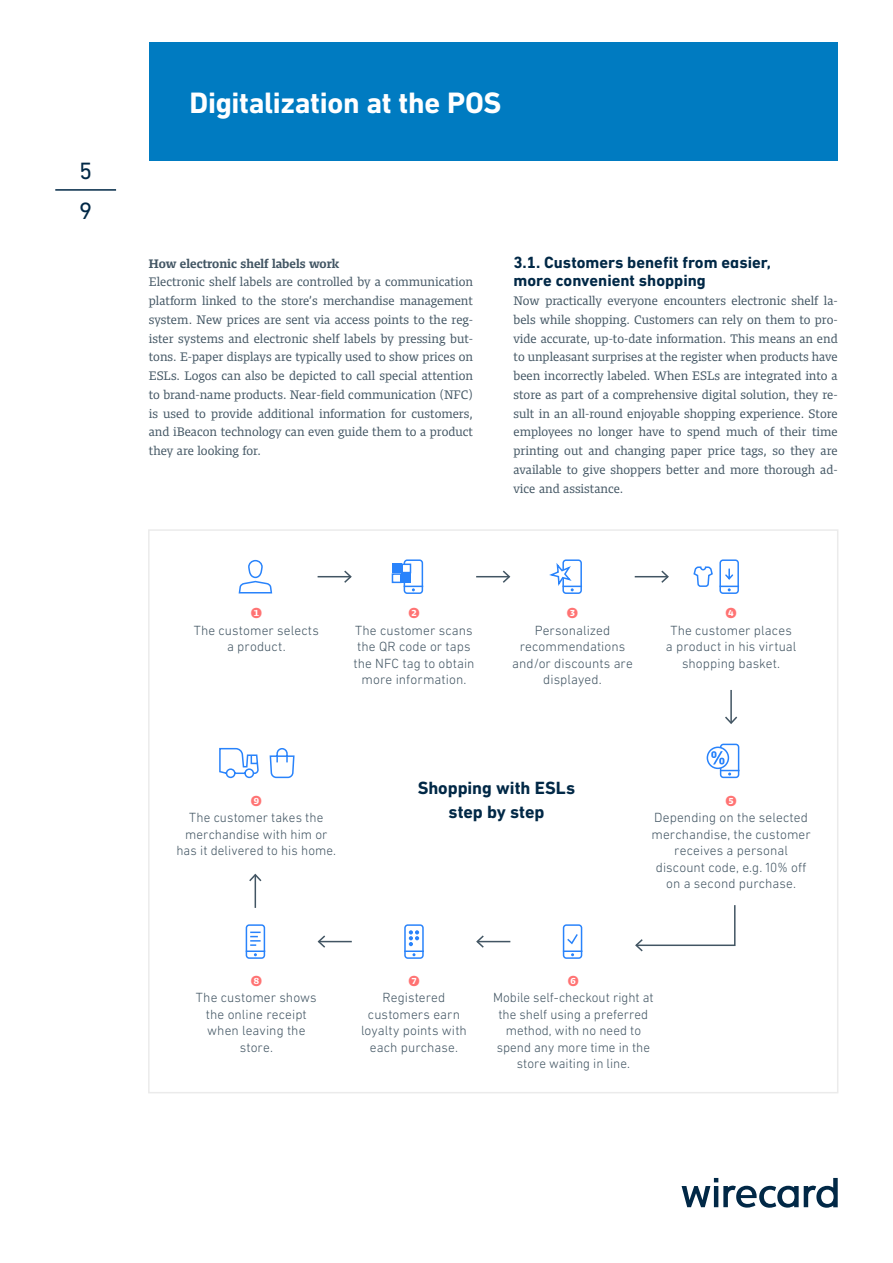
<style>
.page{position:relative;width:893px;height:1263px;background:#fff}
.page>*{position:absolute;margin:0;border:0;box-sizing:border-box;transform-origin:0 0}
.t1{font:700 30px "DIN Next LT Pro";letter-spacing:-.01em;color:#fff}
.t2{font:24px/40.5px "DIN Next LT Pro";color:#012846}
.t3{font:700 18px/24px "DIN Next LT Pro";letter-spacing:-.005em;color:#012846;text-align:center}
.t4{font:700 16.5px/18.8px "DIN Next LT Pro";color:#012846}
.t5{font:700 15px "Harrison Serif Pro";color:#ff7373}
.t6{font:300 13.5px/16.5px "DIN Next LT Pro";letter-spacing:.005em;color:#425563;text-align:center}
.t7{font:12.75px/18.8px "Harrison Serif Pro";color:#425563;text-align:justify}
.t8{font:700 12.75px "Harrison Serif Pro";color:#425563}
</style>
<div class="page">
<hr style="left:55px;top:189px;width:61px;height:2px;background:#012846">
<div style="left:149px;top:43px;width:689px;height:118px;background:#007bc1"></div>
<svg style="left:682px;top:1178px;width:156px;height:30px"></svg>
<svg style="left:238px;top:559px;width:35px;height:35px"></svg>
<hr style="left:730px;top:690px;width:2px;height:33px;background:#425563">
<svg style="left:725px;top:715px;width:13px;height:9px"></svg>
<svg style="left:635px;top:905px;width:101px;height:47px"></svg>
<hr style="left:318px;top:576px;width:33px;height:1px;background:#425563">
<svg style="left:343px;top:570px;width:9px;height:13px"></svg>
<hr style="left:255px;top:875px;width:1px;height:33px;background:#425563">
<svg style="left:249px;top:873px;width:13px;height:10px"></svg>
<hr style="left:476px;top:576px;width:33px;height:1px;background:#425563">
<svg style="left:501px;top:570px;width:10px;height:13px"></svg>
<hr style="left:477px;top:941px;width:33px;height:1px;background:#425563">
<svg style="left:476px;top:935px;width:9px;height:13px"></svg>
<hr style="left:635px;top:576px;width:33px;height:1px;background:#425563">
<svg style="left:660px;top:570px;width:9px;height:13px"></svg>
<hr style="left:319px;top:941px;width:33px;height:1px;background:#425563">
<svg style="left:317px;top:935px;width:10px;height:13px"></svg>
<div style="left:404px;top:559px;width:19px;height:35px;border:2px solid #2983fb;border-radius:3px"></div>
<svg style="left:404px;top:586px;width:19px;height:5px"></svg>
<div style="left:392px;top:564px;width:9px;height:9px;background:#2983fb"></div>
<div style="left:401px;top:573px;width:10px;height:10px;background:#2983fb"></div>
<div style="left:401px;top:563px;width:10px;height:10px;background:#fff;border:2px solid #2983fb"></div>
<div style="left:392px;top:573px;width:9px;height:10px;background:#fff;border:2px solid #2983fb"></div>
<div style="left:562px;top:559px;width:20px;height:35px;border:2px solid #2983fb;border-radius:3px"></div>
<svg style="left:549px;top:560px;width:33px;height:31px"></svg>
<div style="left:719px;top:559px;width:20px;height:35px;border:2px solid #2983fb;border-radius:3px"></div>
<svg style="left:693px;top:566px;width:46px;height:25px"></svg>
<div style="left:563px;top:924px;width:19px;height:35px;border:2px solid #2983fb;border-radius:3px"></div>
<svg style="left:563px;top:932px;width:19px;height:24px"></svg>
<div style="left:404px;top:924px;width:20px;height:35px;border:2px solid #2983fb;border-radius:3px"></div>
<hr style="left:404px;top:950px;width:20px;height:2px;background:#2983fb">
<svg style="left:409px;top:930px;width:10px;height:16px"></svg>
<div style="left:246px;top:924px;width:19px;height:35px;border:2px solid #2983fb;border-radius:3px"></div>
<svg style="left:246px;top:931px;width:19px;height:25px"></svg>
<svg style="left:269px;top:748px;width:26px;height:31px"></svg>
<svg style="left:219px;top:747px;width:40px;height:32px"></svg>
<div style="left:720px;top:744px;width:19px;height:34px;border:2px solid #2983fb;border-radius:3px"></div>
<svg style="left:720px;top:770px;width:19px;height:5px"></svg>
<svg style="left:707px;top:747px;width:21px;height:21px"></svg>
<div style="left:707px;top:746px;width:22px;height:23px;border:2px solid #2983fb;border-radius:50%"></div>
<svg style="left:711px;top:751px;width:13px;height:13px"></svg>
<h2 class="t2" style="left:79px;top:150px;width:15px">5<br>9</h2>
<h1 class="t1" style="left:189px;top:86px;width:314px">Digitalization at the POS</h1>
<p class="t8" style="left:149px;top:254px;width:192px">How electronic shelf labels work</p>
<p class="t7" style="left:149px;top:271px;width:326px">Electronic shelf labels are controlled by a communication platform linked to the store’s merchandise management system. New prices are sent via access points to the reg&shy;ister systems and electronic shelf labels by pressing but&shy;tons. E-paper displays are typically used to show prices on ESLs. Logos can also be depicted to call special attention to brand-name products. Near-field communication (NFC) is used to provide additional information for customers, and iBeacon technology can even guide them to a product they are looking for.</p>
<p class="t4" style="left:513px;top:252px;width:259px">3.1. Customers benefit from easier, more convenient shopping</p>
<p class="t7" style="left:513px;top:290px;width:326px">Now practically everyone encounters electronic shelf la&shy;bels while shopping. Customers can rely on them to pro&shy;vide accurate, up-to-date information. This means an end to unpleasant surprises at the register when products have been incorrectly labeled. When ESLs are integrated into a store as part of a comprehensive digital solution, they re&shy;sult in an all-round enjoyable shopping experience. Store employees no longer have to spend much of their time printing out and changing paper price tags, so they are available to give shoppers better and more thorough ad&shy;vice and assistance.</p>
<p class="t5" style="left:249px;top:602px;width:15px">❶</p>
<p class="t6" style="left:194px;top:622px;width:127px">The customer selects a product.</p>
<p class="t5" style="left:407px;top:602px;width:15px">❷</p>
<p class="t6" style="left:353px;top:622px;width:123px">The customer scans the QR code or taps the NFC tag to obtain more information.</p>
<p class="t5" style="left:566px;top:602px;width:15px">❸</p>
<p class="t6" style="left:512px;top:622px;width:122px">Personalized recommendations and/or discounts are displayed.</p>
<p class="t5" style="left:724px;top:602px;width:15px">❹</p>
<p class="t6" style="left:666px;top:622px;width:132px">The customer places a product in his virtual shopping basket.</p>
<p class="t5" style="left:249px;top:790px;width:15px">❾</p>
<p class="t6" style="left:176px;top:809px;width:161px">The customer takes the merchandise with him or has it delivered to his home.</p>
<h3 class="t3" style="left:418px;top:776px;width:159px">Shopping with ESLs step by step</h3>
<p class="t5" style="left:724px;top:790px;width:15px">❺</p>
<p class="t6" style="left:651px;top:809px;width:161px">Depending on the selected merchandise, the customer receives a personal discount code, e.g. 10% off on a second purchase.</p>
<p class="t5" style="left:249px;top:969px;width:15px">❽</p>
<p class="t6" style="left:196px;top:989px;width:122px">The customer shows the online receipt when leaving the store.</p>
<p class="t5" style="left:407px;top:969px;width:15px">❼</p>
<p class="t6" style="left:361px;top:989px;width:107px">Registered customers earn loyalty points with each purchase.</p>
<p class="t5" style="left:567px;top:969px;width:15px">❻</p>
<p class="t6" style="left:493px;top:989px;width:162px">Mobile self-checkout right at the shelf using a preferred method, with no need to spend any more time in the store waiting in line.</p>
</div>
